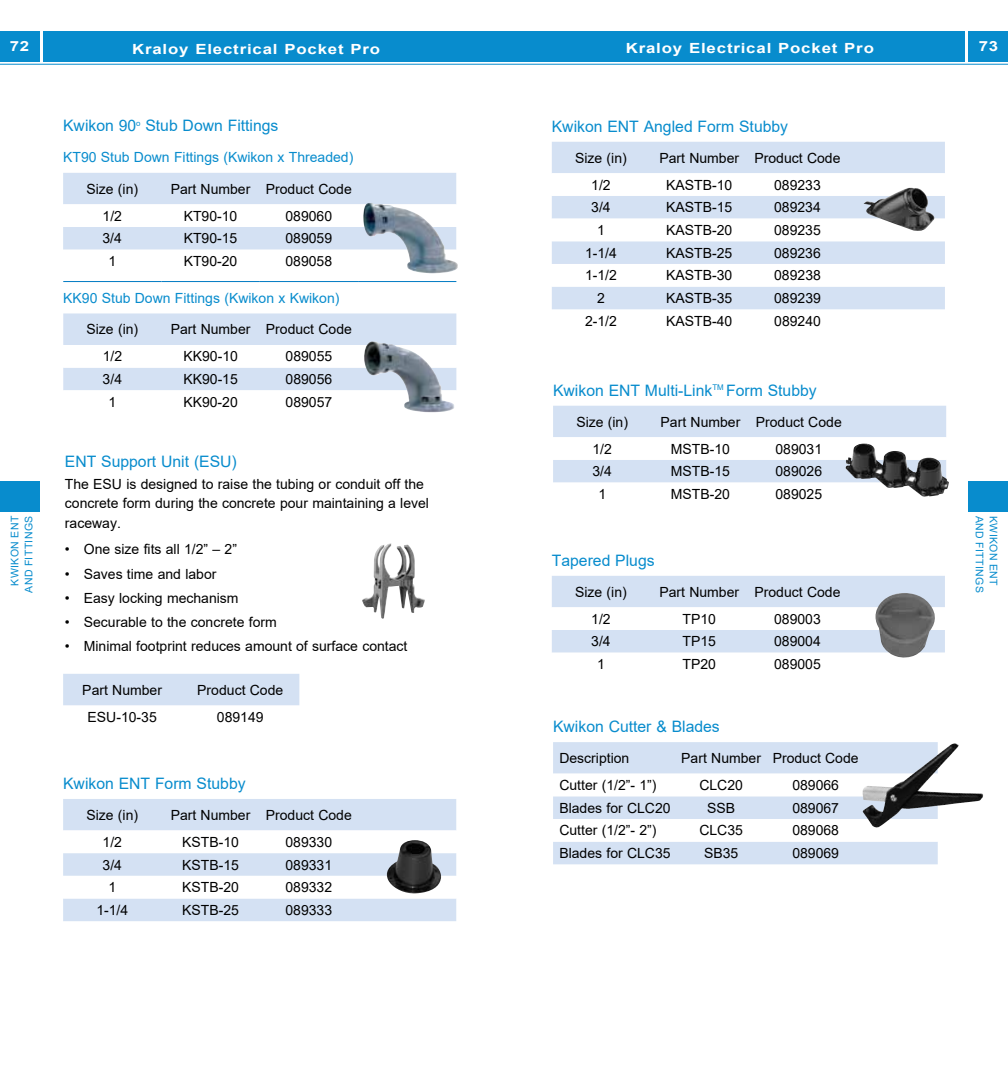
<style>
.page{position:relative;width:1008px;height:1071px;background:#fff}
.page>*{position:absolute;margin:0;border:0;box-sizing:border-box;transform-origin:0 0}
.t1{font:15.75px "Arial";color:#088ccd}
.t2{font:14px/19.2px "Arial";color:#000}
.t3{font:14px "Arial";color:#088ccd}
.t4{font:700 14px "Arial";letter-spacing:.05em;color:#fff;scale:1.2 1}
.t5{font:10.5px/14px "Arial";letter-spacing:.035em;color:#088ccd;text-align:right}
</style>
<div class="page">
<div style="left:0;top:32px;width:39px;height:30px;background:#088ccd"></div>
<div style="left:43px;top:32px;width:461px;height:30px;background:#088ccd"></div>
<div style="left:504px;top:32px;width:461px;height:30px;background:#088ccd"></div>
<div style="left:969px;top:32px;width:39px;height:30px;background:#088ccd"></div>
<hr style="left:0;top:64px;width:504px;height:1px;background:#088ccd">
<hr style="left:504px;top:64px;width:504px;height:1px;background:#088ccd">
<div style="left:0;top:481px;width:39px;height:31px;background:#088ccd"></div>
<div style="left:969px;top:481px;width:39px;height:31px;background:#088ccd"></div>
<svg style="left:63px;top:173px;width:393px;height:77px"></svg>
<svg style="left:63px;top:313px;width:393px;height:77px"></svg>
<hr style="left:63px;top:281px;width:99px;height:1px;background:#007bc3">
<hr style="left:162px;top:281px;width:98px;height:1px;background:#007bc3">
<hr style="left:260px;top:281px;width:98px;height:1px;background:#007bc3">
<hr style="left:358px;top:281px;width:98px;height:1px;background:#007bc3">
<div style="left:63px;top:799px;width:393px;height:122px;background:#d4e1f3"></div>
<svg style="left:63px;top:830px;width:393px;height:69px"></svg>
<img style="left:374px;top:840px;width:75px;height:54px">
<div style="left:63px;top:674px;width:236px;height:31px;background:#d4e1f3"></div>
<img style="left:362px;top:543px;width:63px;height:76px">
<div style="left:552px;top:142px;width:393px;height:167px;background:#d4e1f3"></div>
<svg style="left:552px;top:173px;width:393px;height:114px"></svg>
<img style="left:863px;top:188px;width:72px;height:44px">
<svg style="left:552px;top:576px;width:393px;height:77px"></svg>
<img style="left:870px;top:593px;width:68px;height:65px">
<div style="left:553px;top:742px;width:385px;height:122px;background:#d4e1f3"></div>
<svg style="left:553px;top:774px;width:385px;height:68px"></svg>
<img style="left:862px;top:743px;width:121px;height:85px">
<svg style="left:553px;top:406px;width:393px;height:77px"></svg>
<img style="left:845px;top:444px;width:104px;height:53px">
<img style="left:362px;top:202px;width:96px;height:71px">
<img style="left:364px;top:341px;width:91px;height:72px">
<p class="t4" style="left:10px;top:37px;width:18px">72</p>
<p class="t4" style="left:132px;top:39px;width:208px">Kraloy Electrical Pocket Pro</p>
<p class="t4" style="left:626px;top:38px;width:208px">Kraloy Electrical Pocket Pro</p>
<p class="t4" style="left:979px;top:37px;width:18px">73</p>
<p class="t5" style="left:8px;top:593px;width:78px;rotate:-90deg">KWIKON ENT<br>AND FITTINGS</p>
<p class="t1" style="left:63px;top:115px;width:217px">Kwikon 90<sup>o</sup> Stub Down Fittings</p>
<p class="t3" style="left:63px;top:148px;width:292px">KT90 Stub Down Fittings (Kwikon x Threaded)</p>
<p class="t2" style="left:86px;top:179px;width:53px">Size (in)</p>
<p class="t2" style="left:171px;top:179px;width:183px">Part Number Product Code</p>
<p class="t2" style="left:103px;top:206px;width:21px">1/2</p>
<p class="t2" style="left:184px;top:206px;width:55px">KT90-10</p>
<p class="t2" style="left:285px;top:206px;width:48px">089060</p>
<p class="t2" style="left:103px;top:229px;width:21px">3/4</p>
<p class="t2" style="left:184px;top:229px;width:55px">KT90-15</p>
<p class="t2" style="left:285px;top:229px;width:48px">089059</p>
<p class="t2" style="left:108px;top:251px;width:9px">1</p>
<p class="t2" style="left:184px;top:251px;width:55px">KT90-20</p>
<p class="t2" style="left:285px;top:251px;width:48px">089058</p>
<p class="t3" style="left:63px;top:288px;width:278px">KK90 Stub Down Fittings (Kwikon x Kwikon)</p>
<p class="t2" style="left:87px;top:320px;width:53px">Size (in)</p>
<p class="t2" style="left:171px;top:320px;width:183px">Part Number Product Code</p>
<p class="t2" style="left:103px;top:347px;width:21px">1/2</p>
<p class="t2" style="left:183px;top:347px;width:56px">KK90-10</p>
<p class="t2" style="left:286px;top:347px;width:48px">089055</p>
<p class="t2" style="left:103px;top:369px;width:21px">3/4</p>
<p class="t2" style="left:183px;top:369px;width:56px">KK90-15</p>
<p class="t2" style="left:286px;top:369px;width:48px">089056</p>
<p class="t2" style="left:108px;top:392px;width:9px">1</p>
<p class="t2" style="left:183px;top:392px;width:56px">KK90-20</p>
<p class="t2" style="left:286px;top:392px;width:48px">089057</p>
<p class="t1" style="left:65px;top:451px;width:173px">ENT Support Unit (ESU)</p>
<p class="t2" style="left:65px;top:474px;width:366px">The ESU is designed to raise the tubing or conduit off the concrete form during the concrete pour maintaining a level raceway.</p>
<p class="t2" style="left:65px;top:540px;width:174px">• One size fits all 1/2” – 2”</p>
<p class="t2" style="left:65px;top:564px;width:153px">• Saves time and labor</p>
<p class="t2" style="left:65px;top:588px;width:175px">• Easy locking mechanism</p>
<p class="t2" style="left:65px;top:613px;width:213px">• Securable to the concrete form</p>
<p class="t2" style="left:65px;top:637px;width:344px">• Minimal footprint reduces amount of surface contact</p>
<p class="t2" style="left:82px;top:680px;width:81px">Part Number</p>
<p class="t2" style="left:197px;top:680px;width:87px">Product Code</p>
<p class="t2" style="left:88px;top:707px;width:71px">ESU-10-35</p>
<p class="t2" style="left:217px;top:707px;width:48px">089149</p>
<p class="t1" style="left:63px;top:773px;width:184px">Kwikon ENT Form Stubby</p>
<p class="t2" style="left:86px;top:805px;width:53px">Size (in)</p>
<p class="t2" style="left:171px;top:805px;width:183px">Part Number Product Code</p>
<p class="t2" style="left:103px;top:832px;width:21px">1/2</p>
<p class="t2" style="left:182px;top:832px;width:58px">KSTB-10</p>
<p class="t2" style="left:285px;top:832px;width:48px">089330</p>
<p class="t2" style="left:103px;top:855px;width:21px">3/4</p>
<p class="t2" style="left:182px;top:855px;width:58px">KSTB-15</p>
<p class="t2" style="left:285px;top:855px;width:48px">089331</p>
<p class="t2" style="left:108px;top:878px;width:9px">1</p>
<p class="t2" style="left:182px;top:878px;width:58px">KSTB-20</p>
<p class="t2" style="left:285px;top:878px;width:48px">089332</p>
<p class="t2" style="left:96px;top:900px;width:33px">1-1/4</p>
<p class="t2" style="left:182px;top:900px;width:58px">KSTB-25</p>
<p class="t2" style="left:285px;top:900px;width:48px">089333</p>
<p class="t1" style="left:552px;top:115px;width:238px">Kwikon ENT Angled Form Stubby</p>
<p class="t2" style="left:575px;top:148px;width:53px">Size (in)</p>
<p class="t2" style="left:659px;top:148px;width:183px">Part Number Product Code</p>
<p class="t2" style="left:591px;top:175px;width:21px">1/2</p>
<p class="t2" style="left:666px;top:175px;width:68px">KASTB-10</p>
<p class="t2" style="left:774px;top:175px;width:48px">089233</p>
<p class="t2" style="left:591px;top:198px;width:21px">3/4</p>
<p class="t2" style="left:666px;top:198px;width:68px">KASTB-15</p>
<p class="t2" style="left:774px;top:198px;width:48px">089234</p>
<p class="t2" style="left:597px;top:220px;width:9px">1</p>
<p class="t2" style="left:666px;top:220px;width:68px">KASTB-20</p>
<p class="t2" style="left:774px;top:220px;width:48px">089235</p>
<p class="t2" style="left:585px;top:243px;width:33px">1-1/4</p>
<p class="t2" style="left:666px;top:243px;width:68px">KASTB-25</p>
<p class="t2" style="left:774px;top:243px;width:48px">089236</p>
<p class="t2" style="left:585px;top:266px;width:33px">1-1/2</p>
<p class="t2" style="left:666px;top:266px;width:68px">KASTB-30</p>
<p class="t2" style="left:774px;top:266px;width:48px">089238</p>
<p class="t2" style="left:597px;top:288px;width:9px">2</p>
<p class="t2" style="left:666px;top:288px;width:68px">KASTB-35</p>
<p class="t2" style="left:774px;top:288px;width:48px">089239</p>
<p class="t2" style="left:585px;top:311px;width:33px">2-1/2</p>
<p class="t2" style="left:666px;top:311px;width:68px">KASTB-40</p>
<p class="t2" style="left:774px;top:311px;width:48px">089240</p>
<p class="t1" style="left:553px;top:379px;width:265px">Kwikon ENT Multi-Link<sup>TM</sup> Form Stubby</p>
<p class="t2" style="left:576px;top:412px;width:53px">Size (in)</p>
<p class="t2" style="left:661px;top:412px;width:183px">Part Number Product Code</p>
<p class="t2" style="left:593px;top:439px;width:21px">1/2</p>
<p class="t2" style="left:671px;top:439px;width:61px">MSTB-10</p>
<p class="t2" style="left:775px;top:439px;width:48px">089031</p>
<p class="t2" style="left:593px;top:462px;width:21px">3/4</p>
<p class="t2" style="left:671px;top:462px;width:61px">MSTB-15</p>
<p class="t2" style="left:775px;top:462px;width:48px">089026</p>
<p class="t2" style="left:598px;top:484px;width:9px">1</p>
<p class="t2" style="left:671px;top:484px;width:61px">MSTB-20</p>
<p class="t2" style="left:775px;top:484px;width:48px">089025</p>
<p class="t1" style="left:552px;top:549px;width:104px">Tapered Plugs</p>
<p class="t2" style="left:575px;top:582px;width:53px">Size (in)</p>
<p class="t2" style="left:659px;top:582px;width:183px">Part Number Product Code</p>
<p class="t2" style="left:591px;top:609px;width:21px">1/2</p>
<p class="t2" style="left:683px;top:609px;width:35px">TP10</p>
<p class="t2" style="left:774px;top:609px;width:48px">089003</p>
<p class="t2" style="left:591px;top:632px;width:21px">3/4</p>
<p class="t2" style="left:683px;top:632px;width:35px">TP15</p>
<p class="t2" style="left:774px;top:632px;width:48px">089004</p>
<p class="t2" style="left:597px;top:654px;width:9px">1</p>
<p class="t2" style="left:683px;top:654px;width:35px">TP20</p>
<p class="t2" style="left:774px;top:654px;width:48px">089005</p>
<p class="t1" style="left:553px;top:716px;width:168px">Kwikon Cutter &amp; Blades</p>
<p class="t2" style="left:559px;top:748px;width:72px">Description</p>
<p class="t2" style="left:681px;top:748px;width:179px">Part Number Product Code</p>
<p class="t2" style="left:559px;top:775px;width:99px">Cutter (1/2”- 1”)</p>
<p class="t2" style="left:699px;top:775px;width:45px">CLC20</p>
<p class="t2" style="left:792px;top:775px;width:48px">089066</p>
<p class="t2" style="left:559px;top:798px;width:113px">Blades for CLC20</p>
<p class="t2" style="left:707px;top:798px;width:30px">SSB</p>
<p class="t2" style="left:792px;top:798px;width:48px">089067</p>
<p class="t2" style="left:559px;top:821px;width:99px">Cutter (1/2”- 2”)</p>
<p class="t2" style="left:699px;top:821px;width:45px">CLC35</p>
<p class="t2" style="left:792px;top:821px;width:48px">089068</p>
<p class="t2" style="left:559px;top:843px;width:113px">Blades for CLC35</p>
<p class="t2" style="left:704px;top:843px;width:36px">SB35</p>
<p class="t2" style="left:792px;top:843px;width:48px">089069</p>
<p class="t5" style="left:987px;top:516px;width:78px;rotate:90deg">AND FITTINGS</p>
<p class="t5" style="left:1001px;top:516px;width:71px;rotate:90deg">KWIKON ENT</p>
</div>
